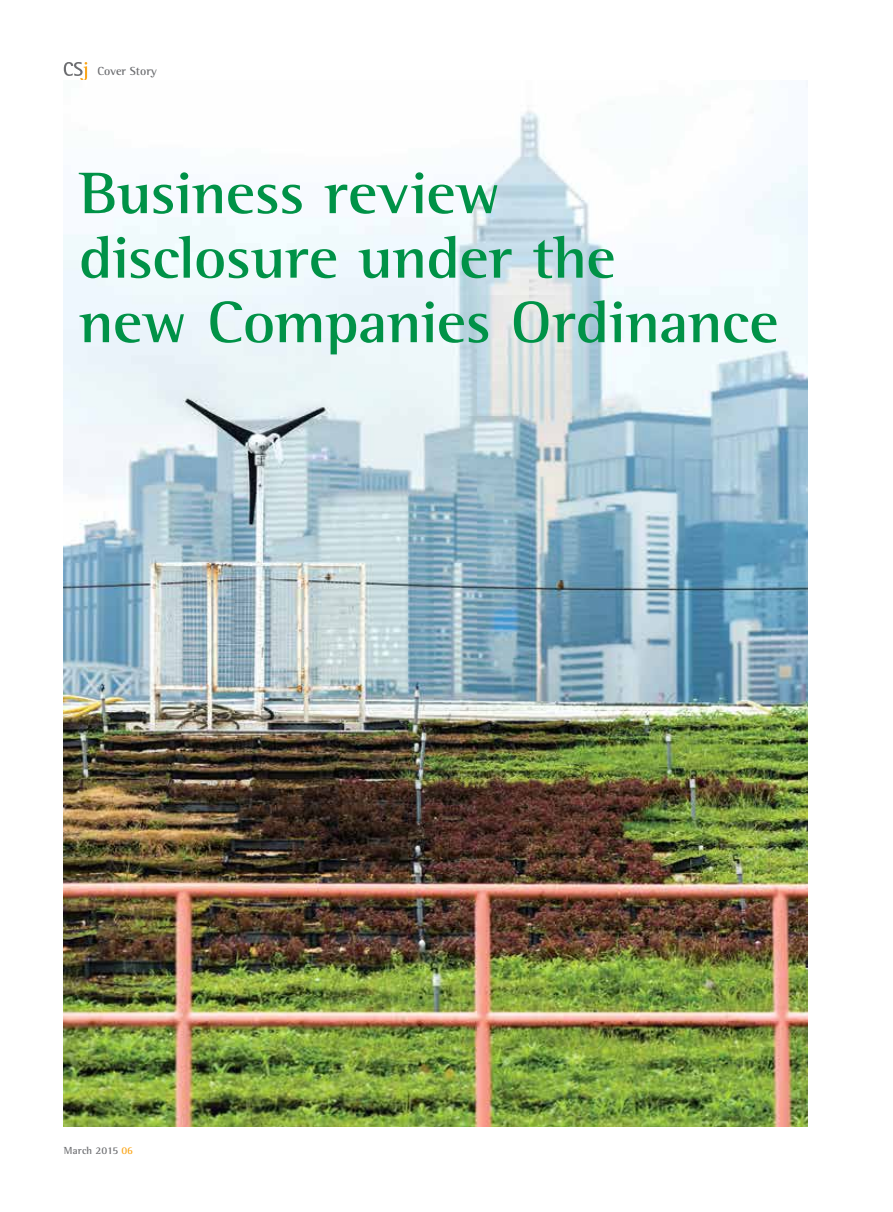
<style>
.page{position:relative;width:893px;height:1212px;background:#fff}
.page>*{position:absolute;margin:0;border:0;box-sizing:border-box;transform-origin:0 0}
.t1{font:700 60px/64.5px "Rotis Semi Serif";letter-spacing:-.015em;color:#009247;scale:1.05 1}
.t2{font:700 12px "Rotis Semi Serif";color:#6d6e71}
.t3{font:700 10.5px "Rotis Semi Serif";letter-spacing:.005em;color:#6d6e71}
.s1{color:#faa61a}
</style>
<div class="page">
<svg style="left:64px;top:62px;width:23px;height:18px"></svg>
<img style="left:64px;top:81px;width:744px;height:1046px">
<p class="t2" style="left:97px;top:64px;width:61px">Cover Story</p>
<p class="t1" style="left:79px;top:160px;width:668px">Business review<br>disclosure under the<br>new Companies Ordinance</p>
<p class="t3" style="left:64px;top:1144px;width:71px">March 2015 <span class="s1">06</span></p>
</div>
